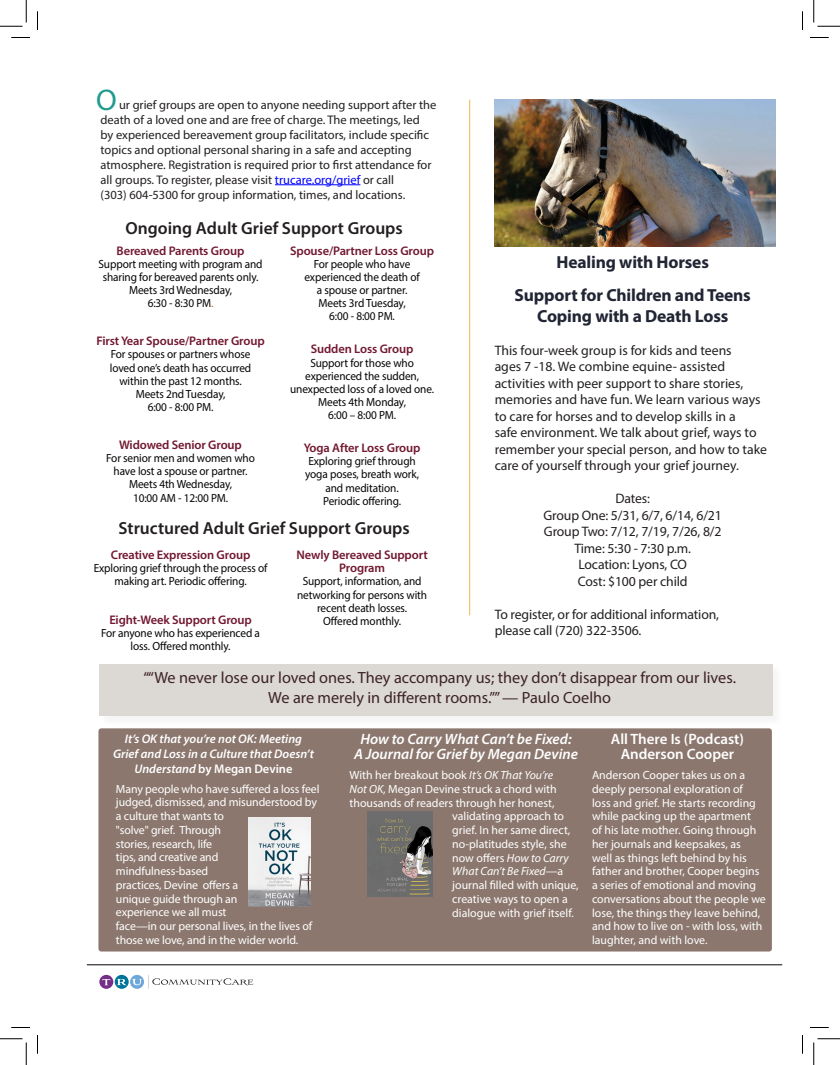
<style>
.page{position:relative;width:840px;height:1065px;background:#fff}
.page>*{position:absolute;margin:0;border:0;box-sizing:border-box;transform-origin:0 0}
.t1{font:30px "Myriad Pro";color:#229b8f}
.t2{font:700 17.5px/21px "Myriad Pro";letter-spacing:-.01em;color:#212534;text-align:center}
.t3{font:600 17.5px "Myriad Pro";color:#231f20}
.t4{font:16.25px "Myriad Pro";color:#3c2323}
.t5{font:italic 600 15px/15px "Myriad Pro";color:#fff;text-align:center}
.t6{font:600 15px/15px "Myriad Pro";color:#fff;text-align:center}
.t7{font:13.75px/16.5px "Myriad Pro";color:#231f20}
.t8{font:12.5px/15px "Myriad Pro";color:#231f20}
.t9{font:600 12.5px/13.8px "Myriad Pro";letter-spacing:-.01em;color:#711730;text-align:center}
.t10{font:italic 600 12.5px/15px "Myriad Pro";color:#fff;text-align:center}
.t11{font:11.88px/13.8px "Myriad Pro";color:#fff}
.t12{font:11.88px/13.1px "Myriad Pro";letter-spacing:-.01em;color:#040503;text-align:center;scale:.95 1}
.t13{font:italic 11.88px "Myriad Pro";color:#fff}
.s1{color:#00f}
.s2{color:#d75527}
.s3{font-style:normal}
.s4{font-style:italic}
</style>
<div class="page">
<div style="left:98px;top:663px;width:687px;height:65px;background:#f9f9f9"></div>
<div style="left:99px;top:664px;width:674px;height:52px;background:#dcd8d4"></div>
<img style="left:495px;top:100px;width:281px;height:146px">
<hr style="left:87px;top:964px;width:695px;height:1px;background:#040503">
<div style="left:130px;top:975px;width:14px;height:14px;background:#6ea8da;border-radius:50%"></div>
<svg style="left:115px;top:975px;width:14px;height:14px"></svg>
<svg style="left:99px;top:975px;width:14px;height:14px"></svg>
<svg style="left:148px;top:975px;width:105px;height:14px"></svg>
<svg style="left:102px;top:979px;width:8px;height:6px"></svg>
<svg style="left:117px;top:979px;width:25px;height:6px"></svg>
<div style="left:98px;top:728px;width:674px;height:224px;background:#8b776e;border-radius:3px"></div>
<img style="left:248px;top:818px;width:62px;height:89px">
<img style="left:368px;top:811px;width:65px;height:85px">
<hr style="left:469px;top:100px;width:1px;height:515px;background:#f1b543">
<hr style="left:275px;top:184px;width:85px;height:1px;background:#00f">
<svg style="left:11px;top:37px;width:19px;height:1px"></svg>
<svg style="left:810px;top:37px;width:19px;height:1px"></svg>
<svg style="left:11px;top:1027px;width:19px;height:1px"></svg>
<svg style="left:810px;top:1027px;width:19px;height:1px"></svg>
<svg style="left:37px;top:11px;width:1px;height:19px"></svg>
<svg style="left:37px;top:1035px;width:1px;height:19px"></svg>
<svg style="left:802px;top:11px;width:1px;height:19px"></svg>
<svg style="left:802px;top:1035px;width:1px;height:19px"></svg>
<svg style="left:0;top:0;width:27px;height:27px"></svg>
<svg style="left:0;top:1039px;width:27px;height:26px"></svg>
<svg style="left:814px;top:0;width:26px;height:27px"></svg>
<svg style="left:814px;top:1039px;width:26px;height:26px"></svg>
<p class="t1" style="left:96px;top:81px;width:22px">O</p>
<p class="t8" style="left:101px;top:97px;width:337px;text-indent:19px">ur grief groups are open to anyone needing support after the death of a loved one and are free of charge. The meetings, led<br>by experienced bereavement group facilitators, include specific topics and optional personal sharing in a safe and accepting atmosphere. Registration is required prior to first attendance for all groups. To register, please visit <span class="s1">trucare.org/grief</span> or call<br>(303) 604-5300 for group information, times, and locations.</p>
<p class="t3" style="left:126px;top:217px;width:279px">Ongoing Adult Grief Support Groups</p>
<p class="t9" style="left:117px;top:243px;width:129px">Bereaved Parents Group</p>
<p class="t12" style="left:99px;top:257px;width:174px">Support meeting with program and sharing for bereaved parents only.<br>Meets 3rd Wednesday,<br>6:30 - 8:30 PM<span class="s2">.</span></p>
<p class="t9" style="left:96px;top:334px;width:170px">First Year Spouse/Partner Group</p>
<p class="t12" style="left:110px;top:348px;width:151px">For spouses or partners whose loved one’s death has occurred within the past 12 months.<br>Meets 2nd Tuesday,<br>6:00 - 8:00 PM.</p>
<p class="t9" style="left:119px;top:438px;width:124px">Widowed Senior Group</p>
<p class="t12" style="left:106px;top:451px;width:158px">For senior men and women who have lost a spouse or partner.<br>Meets 4th Wednesday,<br>10:00 AM - 12:00 PM.</p>
<p class="t9" style="left:290px;top:243px;width:145px">Spouse/Partner Loss Group</p>
<p class="t12" style="left:304px;top:257px;width:123px">For people who have experienced the death of a spouse or partner.<br>Meets 3rd Tuesday,<br>6:00 - 8:00 PM.</p>
<p class="t9" style="left:311px;top:342px;width:104px">Sudden Loss Group</p>
<p class="t12" style="left:290px;top:356px;width:153px">Support for those who experienced the sudden, unexpected loss of a loved one.<br>Meets 4th Monday,<br>6:00 – 8:00 PM.</p>
<p class="t9" style="left:304px;top:441px;width:118px">Yoga After Loss Group</p>
<p class="t12" style="left:308px;top:455px;width:115px">Exploring grief through</p>
<p class="t12" style="left:305px;top:468px;width:122px">yoga poses, breath work,</p>
<p class="t12" style="left:326px;top:481px;width:79px">and meditation.</p>
<p class="t12" style="left:323px;top:494px;width:84px">Periodic offering.</p>
<p class="t2" style="left:557px;top:251px;width:154px">Healing with Horses</p>
<p class="t2" style="left:515px;top:284px;width:238px">Support for Children and Teens<br>Coping with a Death Loss</p>
<p class="t7" style="left:495px;top:342px;width:274px">This four-week group is for kids and teens<br>ages 7 -18. We combine equine- assisted activities with peer support to share stories, memories and have fun. We learn various ways to care for horses and to develop skills in a<br>safe environment. We talk about grief, ways to remember your special person, and how to take care of yourself through your grief journey.</p>
<p class="t7" style="left:615px;top:490px;width:36px">Dates:</p>
<p class="t7" style="left:544px;top:507px;width:180px">Group One: 5/31, 6/7, 6/14, 6/21</p>
<p class="t7" style="left:544px;top:523px;width:179px">Group Two: 7/12, 7/19, 7/26, 8/2</p>
<p class="t7" style="left:574px;top:540px;width:118px">Time: 5:30 - 7:30 p.m.</p>
<p class="t7" style="left:578px;top:556px;width:110px">Location: Lyons, CO</p>
<p class="t7" style="left:578px;top:573px;width:111px">Cost: $100 per child</p>
<p class="t7" style="left:495px;top:606px;width:226px">To register, or for additional information,</p>
<p class="t7" style="left:495px;top:622px;width:148px">please call (720) 322-3506.</p>
<p class="t4" style="left:143px;top:668px;width:594px">““We never lose our loved ones. They accompany us; they don’t disappear from our lives.</p>
<p class="t4" style="left:268px;top:687px;width:344px">We are merely in different rooms.”” — Paulo Coelho</p>
<p class="t10" style="left:113px;top:731px;width:202px">It’s OK that you’re not OK: Meeting<br>Grief and Loss in a Culture that Doesn’t<br>Understand <span class="s3">by Megan Devine</span></p>
<p class="t5" style="left:354px;top:732px;width:225px">How to Carry What Can’t be Fixed:<br>A Journal for Grief by Megan Devine</p>
<p class="t6" style="left:611px;top:732px;width:135px">All There Is (Podcast)<br>Anderson Cooper</p>
<p class="t11" style="left:116px;top:782px;width:205px">Many people who have suffered a loss feel judged, dismissed, and misunderstood by a culture that wants to<br>"solve" grief. Through<br>stories, research, life<br>tips, and creative and<br>mindfulness-based<br>practices, Devine offers a<br>unique guide through an<br>experience we all must<br>face—in our personal lives, in the lives of those we love, and in the wider world.</p>
<p class="t3" style="left:119px;top:517px;width:293px">Structured Adult Grief Support Groups</p>
<p class="t9" style="left:296px;top:547px;width:133px">Newly Bereaved Support<br>Program</p>
<p class="t12" style="left:297px;top:575px;width:138px">Support, information, and networking for persons with recent death losses.<br>Offered monthly.</p>
<p class="t9" style="left:111px;top:547px;width:141px">Creative Expression Group</p>
<p class="t12" style="left:94px;top:561px;width:184px">Exploring grief through the process of making art. Periodic offering.</p>
<p class="t9" style="left:109px;top:612px;width:144px">Eight-Week Support Group</p>
<p class="t12" style="left:101px;top:626px;width:169px">For anyone who has experienced a loss. Offered monthly.</p>
<p class="t11" style="left:350px;top:768px;width:205px">With her breakout book <span class="s4">It’s OK That You’re</span></p>
<p class="t11" style="left:350px;top:782px;width:209px"><span class="s4">Not OK</span>, Megan Devine struck a chord with</p>
<p class="t11" style="left:350px;top:796px;width:206px">thousands of readers through her honest,</p>
<p class="t11" style="left:452px;top:809px;width:113px">validating approach to</p>
<p class="t11" style="left:452px;top:823px;width:120px">grief. In her same direct,</p>
<p class="t11" style="left:452px;top:837px;width:116px">no-platitudes style, she</p>
<p class="t13" style="left:452px;top:850px;width:118px"><span class="s3">now offers</span> How to Carry</p>
<p class="t13" style="left:452px;top:864px;width:113px">What Can’t Be Fixed<span class="s3">—a</span></p>
<p class="t11" style="left:452px;top:878px;width:128px">journal filled with unique,</p>
<p class="t11" style="left:452px;top:892px;width:117px">creative ways to open a</p>
<p class="t11" style="left:452px;top:906px;width:123px">dialogue with grief itself.</p>
<p class="t11" style="left:592px;top:768px;width:175px">Anderson Cooper takes us on a deeply personal exploration of<br>loss and grief. He starts recording while packing up the apartment<br>of his late mother. Going through her journals and keepsakes, as<br>well as things left behind by his father and brother, Cooper begins a series of emotional and moving conversations about the people we lose, the things they leave behind, and how to live on - with loss, with laughter, and with love.</p>
</div>
